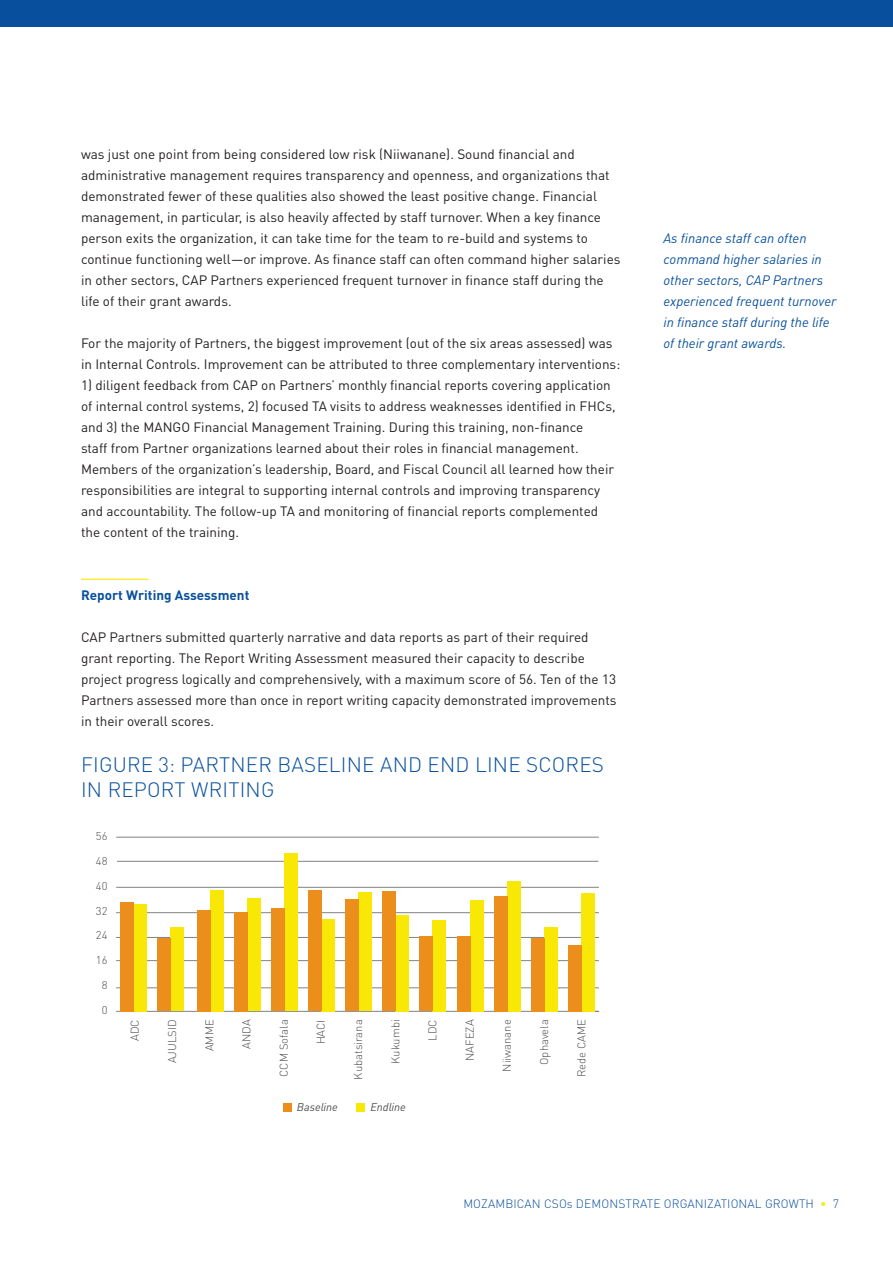
<style>
.page{position:relative;width:893px;height:1263px;background:#fff}
.page>*{position:absolute;margin:0;border:0;box-sizing:border-box;transform-origin:0 0}
.Table_Figure_Head_1{font:300 20.7px/24.8px "DINOT";letter-spacing:.01em;color:#08509d}
.Body_Copy{font:13.5px/21px "DINOT";color:#231f20}
.Sidebar_Italics{font:italic 13.5px/21px "DINOT";color:#08509d}
.Heading_2{font:700 13.5px "DINOT";color:#08509d}
.t1{font:300 12px "DINOT";letter-spacing:.01em;color:#08509d}
.t2{font:300 11.25px "DINOT";color:#4b4c4d}
.t3{font:italic 11.25px "DINOT";color:#4b4c4d}
.s1{color:#f9e806}
</style>
<div class="page">
<div style="left:0;top:0;width:893px;height:27px;background:#08509d"></div>
<hr style="left:81px;top:579px;width:67px;height:1px;background:#f9e806">
<div style="left:284px;top:1103px;width:8px;height:8px;background:#eb8e1b"></div>
<div style="left:356px;top:1103px;width:9px;height:8px;background:#f9e806"></div>
<hr style="left:116px;top:1011px;width:483px;height:1px;background:#808285">
<hr style="left:116px;top:987px;width:483px;height:1px;background:#808285">
<hr style="left:116px;top:937px;width:483px;height:1px;background:#808285">
<hr style="left:116px;top:960px;width:483px;height:1px;background:#808285">
<hr style="left:116px;top:912px;width:483px;height:1px;background:#808285">
<hr style="left:116px;top:887px;width:483px;height:1px;background:#808285">
<hr style="left:117px;top:861px;width:481px;height:1px;background:#808285">
<hr style="left:116px;top:837px;width:483px;height:1px;background:#808285">
<div style="left:171px;top:928px;width:13px;height:83px;background:#f9e806"></div>
<div style="left:210px;top:890px;width:13px;height:121px;background:#f9e806"></div>
<div style="left:247px;top:898px;width:13px;height:113px;background:#f9e806"></div>
<div style="left:284px;top:853px;width:13px;height:158px;background:#f9e806"></div>
<div style="left:321px;top:919px;width:14px;height:92px;background:#f9e806"></div>
<div style="left:358px;top:892px;width:14px;height:119px;background:#f9e806"></div>
<div style="left:396px;top:915px;width:13px;height:96px;background:#f9e806"></div>
<div style="left:433px;top:920px;width:13px;height:91px;background:#f9e806"></div>
<div style="left:470px;top:900px;width:13px;height:111px;background:#f9e806"></div>
<div style="left:507px;top:881px;width:13px;height:130px;background:#f9e806"></div>
<div style="left:544px;top:927px;width:14px;height:84px;background:#f9e806"></div>
<div style="left:581px;top:893px;width:14px;height:118px;background:#f9e806"></div>
<div style="left:158px;top:938px;width:13px;height:73px;background:#eb8e1b"></div>
<div style="left:197px;top:910px;width:13px;height:101px;background:#eb8e1b"></div>
<div style="left:234px;top:912px;width:13px;height:99px;background:#eb8e1b"></div>
<div style="left:271px;top:908px;width:14px;height:103px;background:#eb8e1b"></div>
<div style="left:308px;top:890px;width:14px;height:121px;background:#eb8e1b"></div>
<div style="left:345px;top:899px;width:14px;height:112px;background:#eb8e1b"></div>
<div style="left:383px;top:892px;width:13px;height:119px;background:#eb8e1b"></div>
<div style="left:420px;top:936px;width:13px;height:75px;background:#eb8e1b"></div>
<div style="left:457px;top:936px;width:13px;height:75px;background:#eb8e1b"></div>
<div style="left:494px;top:896px;width:13px;height:115px;background:#eb8e1b"></div>
<div style="left:531px;top:938px;width:14px;height:73px;background:#eb8e1b"></div>
<div style="left:568px;top:945px;width:14px;height:66px;background:#eb8e1b"></div>
<div style="left:134px;top:904px;width:13px;height:107px;background:#f9e806"></div>
<div style="left:121px;top:902px;width:13px;height:109px;background:#eb8e1b"></div>
<p class="Body_Copy" style="left:81px;top:143px;width:541px">was just one point from being considered low risk (Niiwanane). Sound financial and administrative management requires transparency and openness, and organizations that demonstrated fewer of these qualities also showed the least positive change. Financial management, in particular, is also heavily affected by staff turnover. When a key finance person exits the organization, it can take time for the team to re-build and systems to continue functioning well—or improve. As finance staff can often command higher salaries in other sectors, CAP Partners experienced frequent turnover in finance staff during the life of their grant awards.</p>
<p class="Body_Copy" style="left:81px;top:332px;width:541px">For the majority of Partners, the biggest improvement (out of the six areas assessed) was in Internal Controls. Improvement can be attributed to three complementary interventions:</p>
<p class="Body_Copy" style="left:81px;top:374px;width:536px">1) diligent feedback from CAP on Partners’ monthly financial reports covering application of internal control systems, 2) focused TA visits to address weaknesses identified in FHCs, and 3) the MANGO Financial Management Training. During this training, non-finance<br>staff from Partner organizations learned about their roles in financial management.<br>Members of the organization’s leadership, Board, and Fiscal Council all learned how their responsibilities are integral to supporting internal controls and improving transparency and accountability. The follow-up TA and monitoring of financial reports complemented the content of the training.</p>
<p class="Heading_2" style="left:81px;top:586px;width:170px">Report Writing Assessment</p>
<p class="Body_Copy" style="left:81px;top:626px;width:537px">CAP Partners submitted quarterly narrative and data reports as part of their required grant reporting. The Report Writing Assessment measured their capacity to describe project progress logically and comprehensively, with a maximum score of 56. Ten of the 13<br>Partners assessed more than once in report writing capacity demonstrated improvements in their overall scores.</p>
<p class="Table_Figure_Head_1" style="left:81px;top:751px;width:524px">FIGURE 3: PARTNER BASELINE AND END LINE SCORES<br>IN REPORT WRITING</p>
<p class="t2" style="left:96px;top:829px;width:13px">56</p>
<p class="t2" style="left:96px;top:853px;width:13px">48</p>
<p class="t2" style="left:96px;top:878px;width:13px">40</p>
<p class="t2" style="left:96px;top:903px;width:13px">32</p>
<p class="t2" style="left:96px;top:928px;width:13px">24</p>
<p class="t2" style="left:96px;top:952px;width:13px">16</p>
<p class="t2" style="left:102px;top:977px;width:7px">8</p>
<p class="t2" style="left:102px;top:1002px;width:7px">0</p>
<p class="t2" style="left:127px;top:1041px;width:23px;rotate:-90deg">ADC</p>
<p class="t2" style="left:164px;top:1063px;width:45px;rotate:-90deg">AJULSID</p>
<p class="t2" style="left:202px;top:1051px;width:33px;rotate:-90deg">AMME</p>
<p class="t2" style="left:239px;top:1049px;width:31px;rotate:-90deg">ANDA</p>
<p class="t2" style="left:276px;top:1077px;width:59px;rotate:-90deg">CCM Sofala</p>
<p class="t2" style="left:313px;top:1044px;width:26px;rotate:-90deg">HACI</p>
<p class="t2" style="left:350px;top:1079px;width:62px;rotate:-90deg">Kubatsirana</p>
<p class="t2" style="left:388px;top:1064px;width:46px;rotate:-90deg">Kukumbi</p>
<p class="t2" style="left:425px;top:1041px;width:23px;rotate:-90deg">LDC</p>
<p class="t2" style="left:462px;top:1061px;width:43px;rotate:-90deg">NAFEZA</p>
<p class="t2" style="left:499px;top:1071px;width:54px;rotate:-90deg">Niiwanane</p>
<p class="t2" style="left:536px;top:1065px;width:47px;rotate:-90deg">Ophavela</p>
<p class="t2" style="left:574px;top:1077px;width:59px;rotate:-90deg">Rede CAME</p>
<p class="t3" style="left:297px;top:1100px;width:42px">Baseline</p>
<p class="t3" style="left:370px;top:1100px;width:37px">Endline</p>
<p class="Sidebar_Italics" style="left:663px;top:227px;width:175px">As finance staff can often command higher salaries in other sectors, CAP Partners experienced frequent turnover in finance staff during the life of their grant awards.</p>
<p class="t1" style="left:463px;top:1196px;width:377px">MOZAMBICAN CSOs DEMONSTRATE ORGANIZATIONAL GROWTH <span class="s1">•</span> 7</p>
</div>
